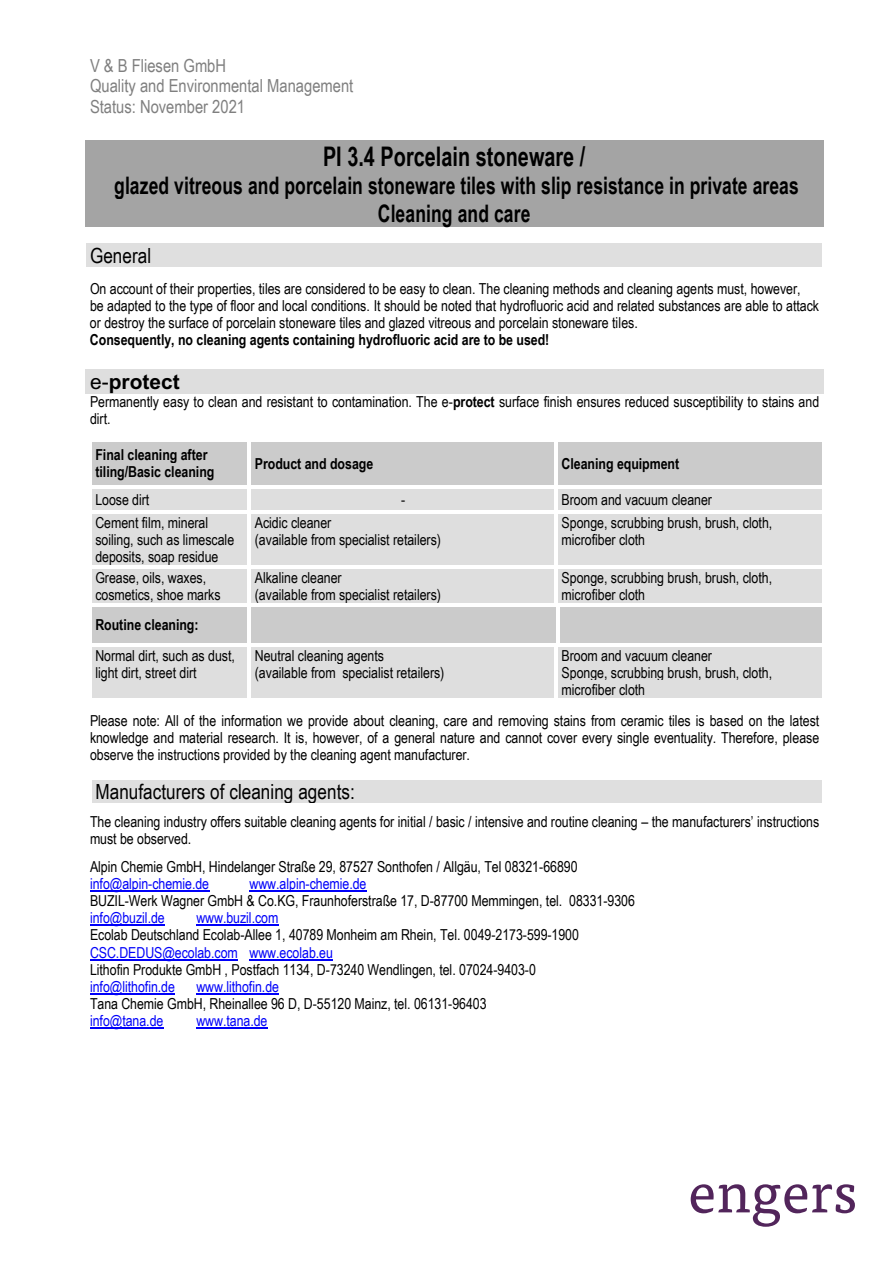
<style>
.page{position:relative;width:893px;height:1263px;background:#fff}
.page>*{position:absolute;margin:0;border:0;box-sizing:border-box;transform-origin:0 0}
.t1{font:700 27px "Arial Narrow";color:#000;scale:.9 1}
.t2{font:700 24.15px/27.8px "Arial Narrow";letter-spacing:.005em;color:#000;text-align:center;scale:.88 1}
.t3{font:20.85px "Arial Narrow";letter-spacing:.005em;color:#000}
.t4{font:700 20.85px "Arial";letter-spacing:.005em;color:#000}
.t5{font:18px/20.7px "Arial Narrow";color:#7f7f7f}
.t6{font:15.15px/17.2px "Arial Narrow";letter-spacing:-.005em;color:#000}
.t7{font:700 15.15px/17.2px "Arial Narrow";letter-spacing:-.005em;color:#000}
.t8{font:15.15px "Arial Narrow";letter-spacing:-.005em;color:#0000fa}
.s1{font-weight:700}
.s2{font-weight:400}
.s3{color:#0000fa}
</style>
<div class="page">
<div style="left:90px;top:141px;width:728px;height:31px;background:#a4a4a4"></div>
<div style="left:90px;top:172px;width:728px;height:27px;background:#a4a4a4"></div>
<div style="left:90px;top:199px;width:728px;height:28px;background:#a4a4a4"></div>
<div style="left:90px;top:243px;width:728px;height:24px;background:#dfdfdf"></div>
<div style="left:90px;top:369px;width:728px;height:24px;background:#dedede"></div>
<div style="left:92px;top:441px;width:156px;height:44px;background:#cbcbcb"></div>
<div style="left:251px;top:441px;width:304px;height:44px;background:#cbcbcb"></div>
<div style="left:558px;top:441px;width:264px;height:44px;background:#cbcbcb"></div>
<div style="left:92px;top:488px;width:156px;height:22px;background:#dedede"></div>
<div style="left:251px;top:488px;width:304px;height:22px;background:#dedede"></div>
<div style="left:558px;top:488px;width:264px;height:22px;background:#dedede"></div>
<div style="left:92px;top:514px;width:156px;height:51px;background:#dedede"></div>
<div style="left:251px;top:514px;width:304px;height:51px;background:#dedede"></div>
<div style="left:558px;top:514px;width:264px;height:51px;background:#dedede"></div>
<div style="left:92px;top:569px;width:156px;height:34px;background:#dedede"></div>
<div style="left:251px;top:569px;width:304px;height:34px;background:#dedede"></div>
<div style="left:558px;top:569px;width:264px;height:34px;background:#dedede"></div>
<div style="left:92px;top:607px;width:156px;height:36px;background:#cbcbcb"></div>
<div style="left:251px;top:607px;width:305px;height:36px;background:#cbcbcb"></div>
<div style="left:559px;top:607px;width:263px;height:36px;background:#cbcbcb"></div>
<div style="left:92px;top:647px;width:156px;height:51px;background:#dedede"></div>
<div style="left:251px;top:647px;width:304px;height:51px;background:#dedede"></div>
<div style="left:558px;top:647px;width:264px;height:51px;background:#dedede"></div>
<div style="left:91px;top:779px;width:732px;height:25px;background:#dfdfdf"></div>
<hr style="left:90px;top:890px;width:119px;height:1px;background:#0000fa">
<hr style="left:249px;top:890px;width:117px;height:1px;background:#0000fa">
<hr style="left:90px;top:924px;width:75px;height:2px;background:#0000fa">
<hr style="left:196px;top:924px;width:82px;height:2px;background:#0000fa">
<hr style="left:90px;top:959px;width:148px;height:1px;background:#0000fa">
<hr style="left:249px;top:959px;width:84px;height:1px;background:#0000fa">
<hr style="left:90px;top:993px;width:85px;height:1px;background:#0000fa">
<hr style="left:196px;top:993px;width:83px;height:1px;background:#0000fa">
<hr style="left:90px;top:1028px;width:73px;height:1px;background:#0000fa">
<hr style="left:196px;top:1028px;width:71px;height:1px;background:#0000fa">
<svg style="left:691px;top:1184px;width:164px;height:43px"></svg>
<p class="t5" style="left:90px;top:54px;width:265px">V &amp; B Fliesen GmbH<br>Quality and Environmental Management<br>Status: November 2021</p>
<p class="t1" style="left:323px;top:136px;width:293px">PI 3.4 Porcelain stoneware /</p>
<p class="t2" style="left:114px;top:170px;width:779px">glazed vitreous and porcelain stoneware tiles with slip resistance in private areas<br>Cleaning and care</p>
<p class="t3" style="left:90px;top:240px;width:63px">General</p>
<p class="t6" style="left:90px;top:279px;width:731px">On account of their properties, tiles are considered to be easy to clean. The cleaning methods and cleaning agents must, however,<br>be adapted to the type of floor and local conditions. It should be noted that hydrofluoric acid and related substances are able to attack or destroy the surface of porcelain stoneware tiles and glazed vitreous and porcelain stoneware tiles.<br><span class="s1">Consequently, no cleaning agents containing hydrofluoric acid are to be used!</span></p>
<p class="t4" style="left:90px;top:367px;width:91px"><span class="s2">e-</span>protect</p>
<p class="t6" style="left:90px;top:393px;width:731px">Permanently easy to clean and resistant to contamination. The e-<span class="s1">protect</span> surface finish ensures reduced susceptibility to stains and dirt.</p>
<p class="t7" style="left:95px;top:445px;width:121px">Final cleaning after tiling/Basic cleaning</p>
<p class="t7" style="left:255px;top:454px;width:120px">Product and dosage</p>
<p class="t7" style="left:562px;top:454px;width:119px">Cleaning equipment</p>
<p class="t6" style="left:95px;top:490px;width:56px">Loose dirt</p>
<p class="t6" style="left:401px;top:490px;width:6px">-</p>
<p class="t6" style="left:562px;top:490px;width:152px">Broom and vacuum cleaner</p>
<p class="t6" style="left:95px;top:513px;width:140px">Cement film, mineral soiling, such as limescale deposits, soap residue</p>
<p class="t6" style="left:255px;top:513px;width:188px">Acidic cleaner<br>(available from specialist retailers)</p>
<p class="t6" style="left:562px;top:513px;width:212px">Sponge, scrubbing brush, brush, cloth, microfiber cloth</p>
<p class="t6" style="left:95px;top:568px;width:127px">Grease, oils, waxes, cosmetics, shoe marks</p>
<p class="t6" style="left:255px;top:568px;width:188px">Alkaline cleaner<br>(available from specialist retailers)</p>
<p class="t6" style="left:562px;top:568px;width:212px">Sponge, scrubbing brush, brush, cloth, microfiber cloth</p>
<p class="t6" style="left:95px;top:609px;width:141px;line-height:30.6px"><span class="s1">Routine cleaning:<br></span>Normal dirt, such as dust,</p>
<p class="t6" style="left:95px;top:663px;width:103px">light dirt, street dirt</p>
<p class="t6" style="left:255px;top:646px;width:191px">Neutral cleaning agents<br>(available from specialist retailers)</p>
<p class="t6" style="left:562px;top:646px;width:212px">Broom and vacuum cleaner<br>Sponge, scrubbing brush, brush, cloth, microfiber cloth</p>
<p class="t6" style="left:90px;top:711px;width:731px;text-align:justify">Please note: All of the information we provide about cleaning, care and removing stains from ceramic tiles is based on the latest knowledge and material research. It is, however, of a general nature and cannot cover every single eventuality. Therefore, please observe the instructions provided by the cleaning agent manufacturer.</p>
<p class="t3" style="left:95px;top:777px;width:261px">Manufacturers of cleaning agents:</p>
<p class="t6" style="left:90px;top:812px;width:731px">The cleaning industry offers suitable cleaning agents for initial / basic / intensive and routine cleaning – the manufacturers’ instructions must be observed.</p>
<p class="t6" style="left:90px;top:857px;width:489px">Alpin Chemie GmbH, Hindelanger Straße 29, 87527 Sonthofen / Allgäu, Tel 08321-66890 <span class="s3">info@alpin-chemie.de</span></p>
<p class="t6" style="left:90px;top:874px;width:546px;text-indent:160px"><span class="s3">www.alpin-chemie.de<br></span>BUZIL-Werk Wagner GmbH &amp; Co.KG, Fraunhoferstraße 17, D-87700 Memmingen, tel. 08331-9306 <span class="s3">info@buzil.de</span></p>
<p class="t6" style="left:90px;top:909px;width:490px;text-indent:106px"><span class="s3">www.buzil.com<br></span>Ecolab Deutschland Ecolab-Allee 1, 40789 Monheim am Rhein, Tel. 0049-2173-599-1900<br><span class="s3">CSC.DEDUS@ecolab.com www.ecolab.eu<br></span>Lithofin Produkte GmbH , Postfach 1134, D-73240 Wendlingen, tel. 07024-9403-0 <span class="s3">info@lithofin.de</span></p>
<p class="t6" style="left:90px;top:977px;width:398px;text-indent:106px"><span class="s3">www.lithofin.de<br></span>Tana Chemie GmbH, Rheinallee 96 D, D-55120 Mainz, tel. 06131-96403 <span class="s3">info@tana.de</span></p>
<p class="t8" style="left:196px;top:1010px;width:73px">www.tana.de</p>
</div>
